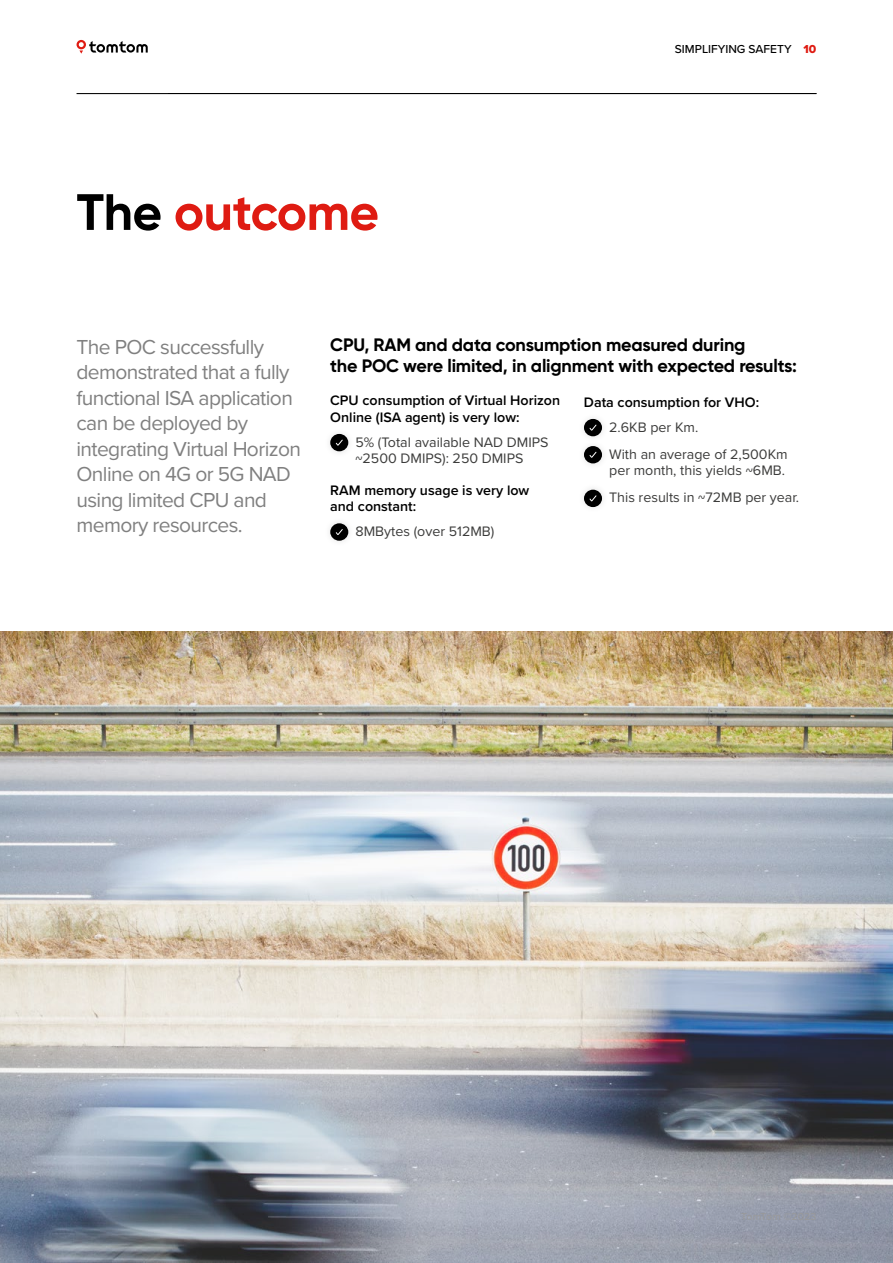
<style>
.page{position:relative;width:893px;height:1263px;background:#fff}
.page>*{position:absolute;margin:0;border:0;box-sizing:border-box;transform-origin:0 0}
.t1{font:700 51px "Gilroy";letter-spacing:-.01em;color:#df1b12}
.Intro_copy{font:21px/25.5px "Proxima Nova";letter-spacing:-.03em;color:#808080}
.t2{font:700 18px/21px "Gilroy";letter-spacing:-.01em;color:#000}
.Body_copy{font:14.25px/16.5px "Proxima Nova";color:#3c3c3b}
.t3{font:600 14.25px/16.5px "Proxima Nova";color:#000}
.t4{font:500 12px "Proxima Nova";color:#000}
.s1{color:#000}
.s2{font-family:"Proxima Nova Extrabld";font-weight:400;color:#df1b12}
</style>
<div class="page">
<img style="left:0;top:631px;width:893px;height:632px">
<div style="left:323px;top:427px;width:32px;height:31px;background:#000;opacity:.12"></div>
<div style="left:330px;top:434px;width:18px;height:17px;background:#000;border-radius:50%"></div>
<svg style="left:336px;top:440px;width:7px;height:6px"></svg>
<div style="left:330px;top:523px;width:18px;height:18px;background:#000;border-radius:50%"></div>
<svg style="left:336px;top:529px;width:7px;height:6px"></svg>
<div style="left:577px;top:412px;width:32px;height:31px;background:#000;opacity:.12"></div>
<div style="left:584px;top:419px;width:18px;height:17px;background:#000;border-radius:50%"></div>
<svg style="left:589px;top:425px;width:7px;height:6px"></svg>
<div style="left:577px;top:439px;width:32px;height:31px;background:#fdfdfd"></div>
<div style="left:584px;top:446px;width:18px;height:17px;background:#000;border-radius:50%"></div>
<svg style="left:589px;top:452px;width:7px;height:6px"></svg>
<div style="left:584px;top:490px;width:18px;height:17px;background:#000;border-radius:50%"></div>
<svg style="left:589px;top:495px;width:7px;height:6px"></svg>
<svg style="left:77px;top:40px;width:71px;height:14px"></svg>
<hr style="left:77px;top:93px;width:739px;height:1px;background:#000">
<h1 class="t1" style="left:77px;top:180px;width:304px"><span class="s1">The</span> outcome</h1>
<p class="t4" style="left:675px;top:40px;width:143px">SIMPLIFYING SAFETY <span class="s2">10</span></p>
<p class="Intro_copy" style="left:77px;top:333px;width:226px">The POC successfully demonstrated that a fully functional ISA application can be deployed by integrating Virtual Horizon<br>Online on 4G or 5G NAD using limited CPU and memory resources.</p>
<h3 class="t2" style="left:330px;top:334px;width:468px">CPU, RAM and data consumption measured during<br>the POC were limited, in alignment with expected results:</h3>
<h4 class="t3" style="left:330px;top:392px;width:231px">CPU consumption of Virtual Horizon<br>Online (ISA agent) is very low:</h4>
<p class="Body_copy" style="left:355px;top:433px;width:195px">5% (Total available NAD DMIPS ~2500 DMIPS): 250 DMIPS</p>
<h4 class="t3" style="left:330px;top:481px;width:201px">RAM memory usage is very low and constant:</h4>
<p class="Body_copy" style="left:355px;top:522px;width:140px">8MBytes (over 512MB)</p>
<h4 class="t3" style="left:584px;top:393px;width:177px">Data consumption for VHO:</h4>
<p class="Body_copy" style="left:609px;top:418px;width:91px">2.6KB per Km.</p>
<p class="Body_copy" style="left:609px;top:445px;width:180px">With an average of 2,500Km per month, this yields ~6MB.</p>
<p class="Body_copy" style="left:609px;top:489px;width:192px">This results in ~72MB per year.</p>
</div>
